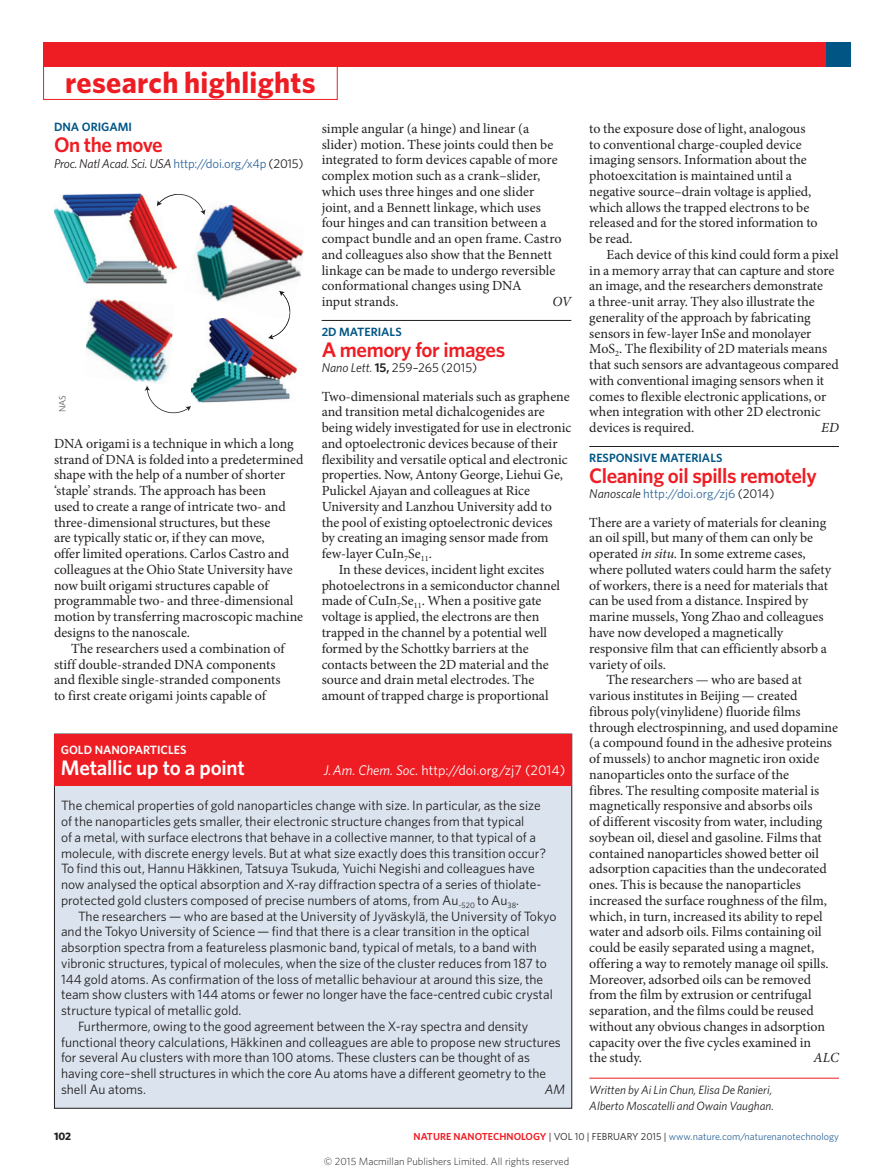
<style>
.page{position:relative;width:893px;height:1174px;background:#fff}
.page>*{position:absolute;margin:0;border:0;box-sizing:border-box;transform-origin:0 0}
.t1{font:700 30px "Whitney";letter-spacing:.01em;color:#ee1d23}
.Title{font:600 21px "Whitney";letter-spacing:-.02em;color:#ee1d23}
.RH_box_title{font:600 21px "Whitney";letter-spacing:-.01em;color:#fff}
.Body_text{font:13.95px/15.8px "Minion Pro";color:#231f20}
.Body_first{font:13.95px/15.8px "Minion Pro";color:#231f20}
.RH_box_title-2{font:13.95px "Whitney";color:#fff}
.Body_text-2{font:italic 13.95px "Minion Pro";letter-spacing:-.01em;color:#231f20}
.Box_body_text{font:13.5px/15.8px "Whitney";color:#231f20}
.Box_body_first{font:13.5px/15.8px "Whitney";color:#231f20}
.Box_body_text-2{font:italic 13.5px "Whitney";color:#231f20}
.Journal_DOI_ref{font:italic 12.75px "Whitney";letter-spacing:-.015em;color:#231f20}
.Journal_DOI_ref-2{font:12.75px "Whitney";color:#2f679b}
.Journal_DOI_ref-3{font:12.75px "Whitney";color:#231f20}
.Author_information{font:italic 12px/15.8px "Whitney";color:#231f20}
.Subject_w_rule{font:600 12px "Whitney";color:#005585}
.RH_box_subject{font:600 12px "Whitney";color:#fff}
.Subject{font:600 12px "Whitney";color:#005585}
.t2{font:700 10.8px "Whitney";color:#231f20}
.t3{font:300 10.5px "Whitney";color:#231f20}
.t4{font:10.2px "Whitney";color:#2f679b}
.Picture_credit{font:300 9px "Whitney";color:#231f20}
.s1{font-style:normal;color:#2f679b}
.s2{font-style:normal}
.s3{font-style:italic}
.s4{font-weight:600}
.s5{font-style:italic;color:#231f20}
.s6{color:#231f20}
.s7{font-weight:600;color:#ee1d23}
</style>
<div class="page">
<div style="left:43px;top:66px;width:295px;height:34px;border:1px solid #ee1d23"></div>
<div style="left:43px;top:43px;width:806px;height:24px;background:#ee1d23"></div>
<div style="left:826px;top:43px;width:24px;height:24px;background:#005585"></div>
<hr style="left:322px;top:320px;width:249px;height:1px;background:#231f20">
<hr style="left:589px;top:446px;width:250px;height:1px;background:#231f20">
<hr style="left:589px;top:1078px;width:250px;height:1px;background:#ee1d23">
<div style="left:54px;top:734px;width:518px;height:374px;background:#dbe4ee"></div>
<div style="left:54px;top:734px;width:518px;height:52px;background:#ee1d23"></div>
<svg style="left:144px;top:385px;width:47px;height:28px"></svg>
<img style="left:86px;top:298px;width:87px;height:85px">
<img style="left:191px;top:318px;width:106px;height:84px">
<img style="left:54px;top:193px;width:123px;height:90px">
<svg style="left:157px;top:194px;width:36px;height:21px"></svg>
<img style="left:182px;top:198px;width:121px;height:117px">
<svg style="left:268px;top:291px;width:22px;height:48px"></svg>
<img style="left:273px;top:318px;width:15px;height:4px">
<h1 class="t1" style="left:65px;top:62px;width:252px">research highlights</h1>
<p class="Subject" style="left:54px;top:119px;width:80px">DNA ORIGAMI</p>
<p class="Title" style="left:54px;top:131px;width:110px">On the move</p>
<p class="Journal_DOI_ref" style="left:54px;top:155px;width:251px">Proc. Natl Acad. Sci. USA <span class="s1">http://doi.org/x4p</span> <span class="s2">(2015)</span></p>
<p class="Body_text" style="left:322px;top:120px;width:241px">simple angular (a hinge) and linear (a slider) motion. These joints could then be integrated to form devices capable of more complex motion such as a crank–slider, which uses three hinges and one slider joint, and a Bennett linkage, which uses four hinges and can transition between a compact bundle and an open frame. Castro and colleagues also show that the Bennett linkage can be made to undergo reversible conformational changes using DNA<br>input strands.</p>
<p class="Body_text-2" style="left:552px;top:293px;width:20px">OV</p>
<p class="Picture_credit" style="left:56px;top:412px;width:19px;rotate:-90deg">NAS</p>
<p class="Body_first" style="left:54px;top:435px;width:251px">DNA origami is a technique in which a long strand of DNA is folded into a predetermined shape with the help of a number of shorter ‘staple’ strands. The approach has been<br>used to create a range of intricate two- and three-dimensional structures, but these<br>are typically static or, if they can move,<br>offer limited operations. Carlos Castro and colleagues at the Ohio State University have now built origami structures capable of programmable two- and three-dimensional motion by transferring macroscopic machine designs to the nanoscale.</p>
<p class="Body_text" style="left:54px;top:640px;width:232px;text-indent:17px">The researchers used a combination of stiff double-stranded DNA components and flexible single-stranded components to first create origami joints capable of</p>
<p class="Subject_w_rule" style="left:322px;top:323px;width:82px">2D MATERIALS</p>
<p class="Title" style="left:322px;top:335px;width:185px">A memory for images</p>
<p class="Journal_DOI_ref-3" style="left:322px;top:359px;width:157px"><span class="s3">Nano Lett.</span> <span class="s4">15,</span> 259–265 (2015)</p>
<p class="Body_first" style="left:322px;top:388px;width:251px">Two-dimensional materials such as graphene and transition metal dichalcogenides are being widely investigated for use in electronic and optoelectronic devices because of their flexibility and versatile optical and electronic properties. Now, Antony George, Liehui Ge, Pulickel Ajayan and colleagues at Rice University and Lanzhou University add to the pool of existing optoelectronic devices<br>by creating an imaging sensor made from few-layer CuIn<sub>7</sub>Se<sub>11</sub>.</p>
<p class="Body_text" style="left:322px;top:561px;width:240px;text-indent:17px">In these devices, incident light excites photoelectrons in a semiconductor channel made of CuIn<sub>7</sub>Se<sub>11</sub>. When a positive gate voltage is applied, the electrons are then trapped in the channel by a potential well formed by the Schottky barriers at the contacts between the 2D material and the source and drain metal electrodes. The amount of trapped charge is proportional</p>
<p class="RH_box_subject" style="left:61px;top:742px;width:127px">GOLD NANOPARTICLES</p>
<p class="RH_box_title" style="left:61px;top:754px;width:186px">Metallic up to a point</p>
<p class="RH_box_title-2" style="left:324px;top:761px;width:243px"><span class="s3">J. Am. Chem. Soc.</span> http://doi.org/zj7 (2014)</p>
<p class="Box_body_first" style="left:61px;top:797px;width:487px">The chemical properties of gold nanoparticles change with size. In particular, as the size of the nanoparticles gets smaller, their electronic structure changes from that typical<br>of a metal, with surface electrons that behave in a collective manner, to that typical of a molecule, with discrete energy levels. But at what size exactly does this transition occur?<br>To find this out, Hannu Häkkinen, Tatsuya Tsukuda, Yuichi Negishi and colleagues have now analysed the optical absorption and X-ray diffraction spectra of a series of thiolate&shy;protected gold clusters composed of precise numbers of atoms, from Au<sub>~520</sub> to Au<sub>38</sub>.</p>
<p class="Box_body_text" style="left:61px;top:907px;width:497px;text-indent:17px">The researchers — who are based at the University of Jyväskylä, the University of Tokyo and the Tokyo University of Science — find that there is a clear transition in the optical absorption spectra from a featureless plasmonic band, typical of metals, to a band with vibronic structures, typical of molecules, when the size of the cluster reduces from 187 to 144 gold atoms. As confirmation of the loss of metallic behaviour at around this size, the team show clusters with 144 atoms or fewer no longer have the face-centred cubic crystal structure typical of metallic gold.</p>
<p class="Box_body_text" style="left:61px;top:1018px;width:501px;text-indent:17px">Furthermore, owing to the good agreement between the X-ray spectra and density functional theory calculations, Häkkinen and colleagues are able to propose new structures for several Au clusters with more than 100 atoms. These clusters can be thought of as having core–shell structures in which the core Au atoms have a different geometry to the shell Au atoms.</p>
<p class="Box_body_text-2" style="left:545px;top:1080px;width:22px">AM</p>
<p class="Body_text" style="left:589px;top:120px;width:230px">to the exposure dose of light, analogous to conventional charge-coupled device imaging sensors. Information about the photoexcitation is maintained until a negative source–drain voltage is applied, which allows the trapped electrons to be released and for the stored information to be read.</p>
<p class="Body_text" style="left:589px;top:246px;width:251px;text-indent:17px">Each device of this kind could form a pixel in a memory array that can capture and store an image, and the researchers demonstrate<br>a three-unit array. They also illustrate the generality of the approach by fabricating sensors in few-layer InSe and monolayer MoS<sub>2</sub>. The flexibility of 2D materials means that such sensors are advantageous compared with conventional imaging sensors when it comes to flexible electronic applications, or when integration with other 2D electronic devices is required.</p>
<p class="Body_text-2" style="left:821px;top:419px;width:19px">ED</p>
<p class="Subject_w_rule" style="left:589px;top:449px;width:135px">RESPONSIVE MATERIALS</p>
<p class="Title" style="left:589px;top:461px;width:229px">Cleaning oil spills remotely</p>
<p class="Journal_DOI_ref-2" style="left:589px;top:485px;width:187px"><span class="s5">Nanoscale</span> http://doi.org/zj6 <span class="s6">(2014)</span></p>
<p class="Body_first" style="left:589px;top:514px;width:243px">There are a variety of materials for cleaning an oil spill, but many of them can only be operated <span class="s3">in situ.</span> In some extreme cases, where polluted waters could harm the safety of workers, there is a need for materials that can be used from a distance. Inspired by marine mussels, Yong Zhao and colleagues have now developed a magnetically responsive film that can efficiently absorb a variety of oils.</p>
<p class="Body_text" style="left:589px;top:672px;width:250px;text-indent:17px">The researchers — who are based at various institutes in Beijing — created fibrous poly(vinylidene) fluoride films through electrospinning, and used dopamine (a compound found in the adhesive proteins of mussels) to anchor magnetic iron oxide nanoparticles onto the surface of the<br>fibres. The resulting composite material is magnetically responsive and absorbs oils<br>of different viscosity from water, including soybean oil, diesel and gasoline. Films that contained nanoparticles showed better oil adsorption capacities than the undecorated ones. This is because the nanoparticles increased the surface roughness of the film, which, in turn, increased its ability to repel water and adsorb oils. Films containing oil could be easily separated using a magnet, offering a way to remotely manage oil spills.<br>Moreover, adsorbed oils can be removed from the film by extrusion or centrifugal separation, and the films could be reused without any obvious changes in adsorption capacity over the five cycles examined in<br>the study.</p>
<p class="Body_text-2" style="left:814px;top:1049px;width:27px">ALC</p>
<p class="Author_information" style="left:589px;top:1081px;width:186px">Written by Ai Lin Chun, Elisa De Ranieri,<br>Alberto Moscatelli and Owain Vaughan.</p>
<p class="t2" style="left:54px;top:1129px;width:19px">102</p>
<p class="t4" style="left:414px;top:1129px;width:427px"><span class="s7">NATURE NANOTECHNOLOGY</span> <span class="s6">| VOL 10 | FEBRUARY 2015 |</span> www.nature.com/naturenanotechnology</p>
<p class="t3" style="left:324px;top:1154px;width:247px">© 2015 Macmillan Publishers Limited. All rights reserved</p>
</div>
